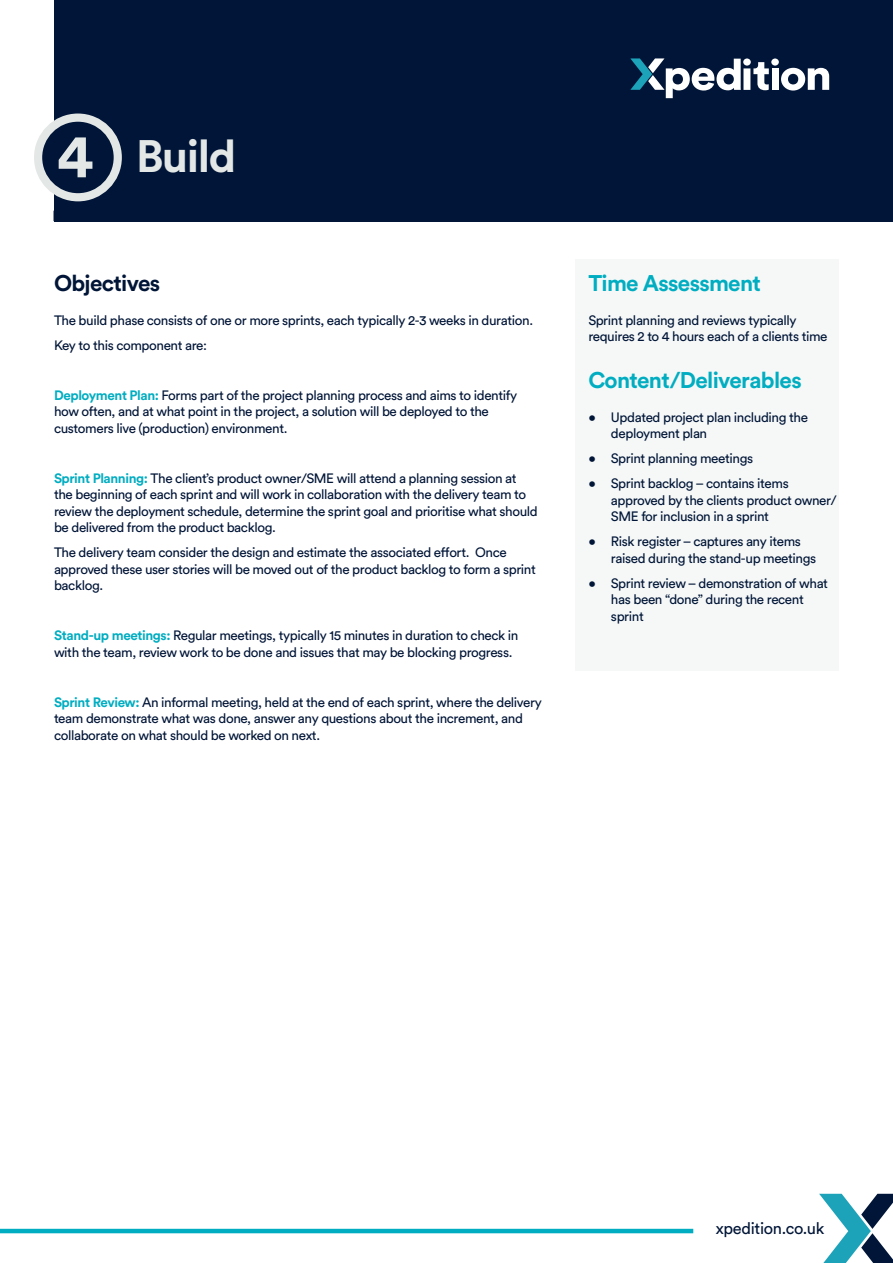
<style>
.page{position:relative;width:893px;height:1263px;background:#fff}
.page>*{position:absolute;margin:0;border:0;box-sizing:border-box;transform-origin:0 0}
.Cover_headline{font:700 61.5px "Circular Std";color:#e3e7e6}
.Sub_heading{font:700 45px "Circular Std";letter-spacing:-.03em;color:#e3e7e6}
.Sub_heading-2{font:700 22.5px "Circular Std";letter-spacing:-.03em;color:#00adc1}
.Sub_heading-3{font:700 22.5px "Circular Std";letter-spacing:-.03em;color:#001537}
.t1{font:16.35px "Circular Std";letter-spacing:-.02em;color:#001537}
.Sub_heading-4{font:13.5px/16.5px "Circular Std";letter-spacing:-.03em;color:#001537}
.s1{font-weight:700;color:#00adc1}
</style>
<div class="page">
<svg style="left:819px;top:1194px;width:74px;height:69px"></svg>
<hr style="left:0;top:1229px;width:693px;height:4px;background:#00adc1">
<div style="left:575px;top:259px;width:264px;height:412px;background:#f6f8f7"></div>
<div style="left:54px;top:0;width:839px;height:221px;background:#001537"></div>
<div style="left:38px;top:118px;width:80px;height:79px;background:#001537;border-radius:50%"></div>
<div style="left:34px;top:114px;width:88px;height:87px;border:8px solid #e3e7e6;border-radius:50%"></div>
<div style="left:771px;top:59px;width:8px;height:7px;background:#fff;border-radius:50%"></div>
<div style="left:772px;top:68px;width:6px;height:22px;background:#fff"></div>
<svg style="left:781px;top:68px;width:48px;height:23px"></svg>
<svg style="left:630px;top:58px;width:139px;height:40px"></svg>
<p class="Cover_headline" style="left:57px;top:116px;width:38px">4</p>
<p class="Sub_heading" style="left:136px;top:128px;width:102px">Build</p>
<p class="Sub_heading-3" style="left:54px;top:269px;width:108px">Objectives</p>
<p class="Sub_heading-4" style="left:54px;top:311px;width:481px">The build phase consists of one or more sprints, each typically 2-3 weeks in duration.</p>
<p class="Sub_heading-4" style="left:54px;top:336px;width:155px">Key to this component are:</p>
<p class="Sub_heading-4" style="left:54px;top:386px;width:465px"><span class="s1">Deployment Plan:</span> Forms part of the project planning process and aims to identify how often, and at what point in the project, a solution will be deployed to the customers live (production) environment.</p>
<p class="Sub_heading-4" style="left:54px;top:469px;width:485px"><span class="s1">Sprint Planning:</span> The client’s product owner/SME will attend a planning session at the beginning of each sprint and will work in collaboration with the delivery team to review the deployment schedule, determine the sprint goal and prioritise what should be delivered from the product backlog.</p>
<p class="Sub_heading-4" style="left:54px;top:544px;width:483px">The delivery team consider the design and estimate the associated effort. Once approved these user stories will be moved out of the product backlog to form a sprint backlog.</p>
<p class="Sub_heading-4" style="left:54px;top:627px;width:466px"><span class="s1">Stand-up meetings:</span> Regular meetings, typically 15 minutes in duration to check in with the team, review work to be done and issues that may be blocking progress.</p>
<p class="Sub_heading-4" style="left:54px;top:693px;width:489px"><span class="s1">Sprint Review:</span> An informal meeting, held at the end of each sprint, where the delivery team demonstrate what was done, answer any questions about the increment, and collaborate on what should be worked on next.</p>
<p class="Sub_heading-2" style="left:588px;top:269px;width:174px">Time Assessment</p>
<p class="Sub_heading-4" style="left:588px;top:311px;width:241px">Sprint planning and reviews typically requires 2 to 4 hours each of a clients time</p>
<p class="Sub_heading-2" style="left:588px;top:366px;width:215px">Content/Deliverables</p>
<p class="Sub_heading-4" style="left:611px;top:408px;width:199px;text-indent:-22px">• Updated project plan including the deployment plan</p>
<p class="Sub_heading-4" style="left:588px;top:450px;width:166px">• Sprint planning meetings</p>
<p class="Sub_heading-4" style="left:611px;top:475px;width:227px;text-indent:-22px">• Sprint backlog – contains items approved by the clients product owner/<br>SME for inclusion in a sprint</p>
<p class="Sub_heading-4" style="left:611px;top:533px;width:207px;text-indent:-22px">• Risk register – captures any items raised during the stand-up meetings</p>
<p class="Sub_heading-4" style="left:611px;top:574px;width:219px;text-indent:-22px">• Sprint review – demonstration of what has been “done” during the recent sprint</p>
<p class="t1" style="left:716px;top:1218px;width:110px">xpedition.co.uk</p>
</div>
